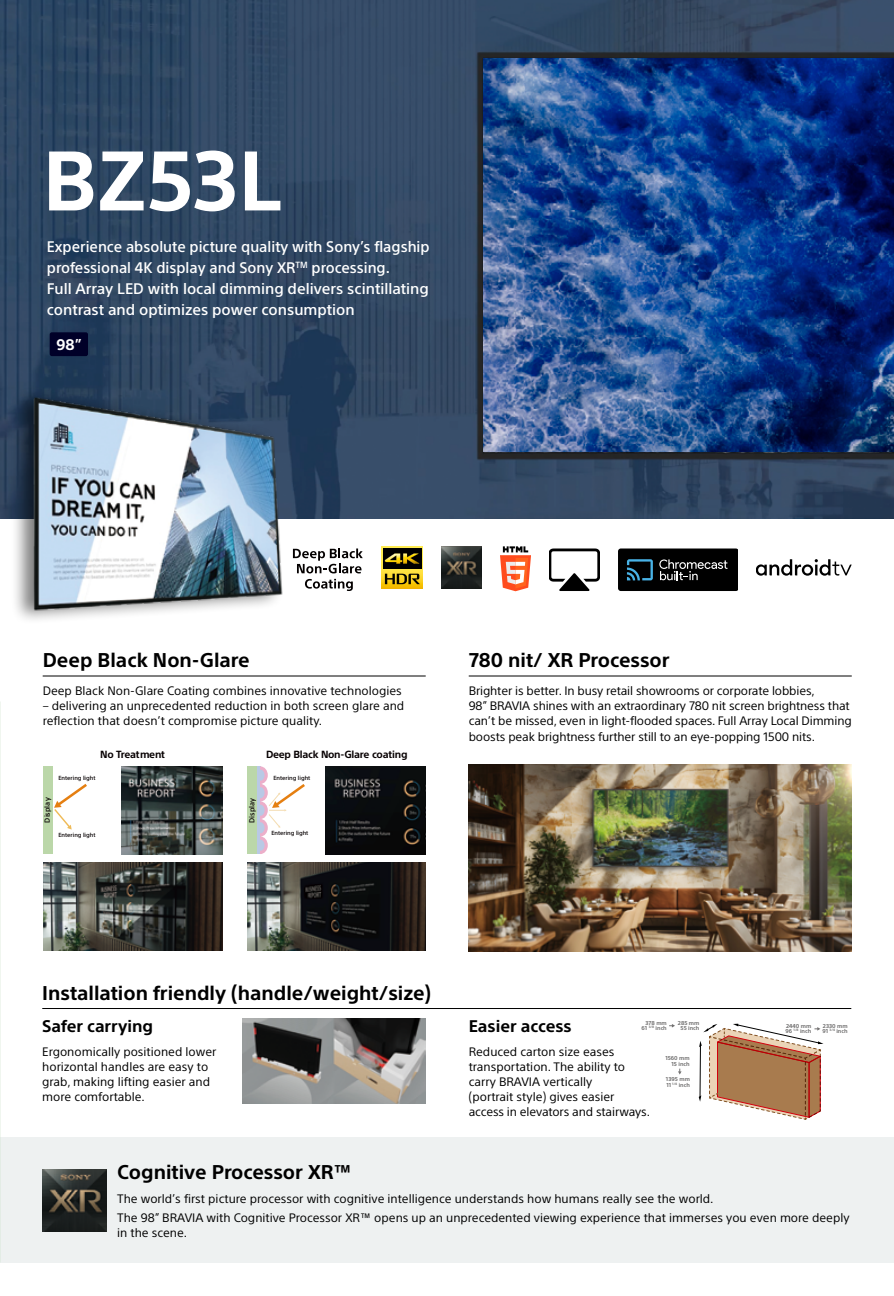
<style>
.page{position:relative;width:894px;height:1296px;background:#fff}
.page>*{position:absolute;margin:0;border:0;box-sizing:border-box;transform-origin:0 0}
.t1{font:700 82.5px "SST";color:#fff}
.t2{font:700 19.5px "SST";color:#000}
.t3{font:700 16.5px "SST";color:#000}
.t4{font:500 15px/21px "SST";color:#fff}
.t5{font:700 15px "SST";color:#fff}
.t6{font:12px/15px "SST";color:#000}
.t7{font:700 10.2px "SST";letter-spacing:-.03em;color:#070102}
.t8{font:500 7.2px "SST";color:#070102}
.t9{font:500 5.85px "SST";color:#070102}
.t10{font:700 5.55px "SST";color:#727171}
</style>
<div class="page">
<div style="left:0;top:1137px;width:893px;height:126px;background:#eef1f1"></div>
<img style="left:0;top:0;width:893px;height:519px">
<img style="left:0;top:353px;width:355px;height:267px">
<hr style="left:0;top:0;width:1px;height:115px;background:#314a65">
<hr style="left:468px;top:676px;width:383px;height:1px;background:#000">
<img style="left:468px;top:764px;width:383px;height:187px">
<img style="left:43px;top:1169px;width:63px;height:62px">
<div style="left:50px;top:332px;width:38px;height:24px;background:#000028;border-radius:2px"></div>
<svg style="left:756px;top:559px;width:95px;height:17px"></svg>
<svg style="left:500px;top:546px;width:31px;height:45px"></svg>
<img style="left:441px;top:547px;width:41px;height:42px">
<svg style="left:549px;top:549px;width:51px;height:42px"></svg>
<svg style="left:381px;top:546px;width:42px;height:43px"></svg>
<div style="left:382px;top:548px;width:39px;height:21px;background:#000"></div>
<svg style="left:384px;top:553px;width:35px;height:11px"></svg>
<svg style="left:385px;top:574px;width:35px;height:10px"></svg>
<div style="left:617px;top:549px;width:121px;height:42px;background:#000;border-radius:3px"></div>
<svg style="left:627px;top:559px;width:25px;height:21px"></svg>
<svg style="left:659px;top:559px;width:68px;height:21px"></svg>
<hr style="left:43px;top:676px;width:382px;height:1px;background:#000">
<hr style="left:42px;top:1008px;width:809px;height:1px;background:#000">
<svg style="left:669px;top:1024px;width:5px;height:4px"></svg>
<svg style="left:678px;top:1069px;width:3px;height:6px"></svg>
<svg style="left:698px;top:1024px;width:125px;height:96px"></svg>
<img style="left:242px;top:1018px;width:183px;height:85px">
<img style="left:121px;top:766px;width:101px;height:88px">
<img style="left:325px;top:766px;width:100px;height:88px">
<div style="left:43px;top:766px;width:10px;height:88px;background:#bbd7a9"></div>
<svg style="left:54px;top:783px;width:33px;height:47px"></svg>
<div style="left:247px;top:766px;width:10px;height:88px;background:#bbd7a9"></div>
<hr style="left:257px;top:766px;width:3px;height:88px;background:#b9c9e5">
<svg style="left:260px;top:766px;width:45px;height:88px"></svg>
<img style="left:43px;top:862px;width:179px;height:88px">
<img style="left:247px;top:862px;width:178px;height:88px">
<div style="left:293px;top:549px;width:69px;height:42px;background:#fff"></div>
<svg style="left:293px;top:549px;width:69px;height:24px"></svg>
<svg style="left:305px;top:579px;width:48px;height:12px"></svg>
<img style="left:483px;top:58px;width:410px;height:394px">
<p class="t1" style="left:43px;top:132px;width:240px">BZ53L</p>
<p class="t4" style="left:47px;top:236px;width:384px">Experience absolute picture quality with Sony’s flagship professional 4K display and Sony XR<sup>TM</sup> processing.<br>Full Array LED with local dimming delivers scintillating contrast and optimizes power consumption</p>
<p class="t5" style="left:56px;top:336px;width:27px">98”</p>
<p class="t2" style="left:43px;top:649px;width:208px">Deep Black Non-Glare</p>
<p class="t6" style="left:43px;top:683px;width:360px">Deep Black Non-Glare Coating combines innovative technologies</p>
<p class="t6" style="left:43px;top:698px;width:363px">– delivering an unprecedented reduction in both screen glare and reflection that doesn’t compromise picture quality.</p>
<p class="t7" style="left:100px;top:748px;width:66px">No Treatment</p>
<p class="t9" style="left:58px;top:774px;width:38px">Entering light</p>
<p class="t7" style="left:266px;top:748px;width:143px">Deep Black Non-Glare coating</p>
<p class="t9" style="left:273px;top:775px;width:38px">Entering light</p>
<p class="t8" style="left:43px;top:823px;width:27px;rotate:-90deg">Display</p>
<p class="t8" style="left:247px;top:823px;width:27px;rotate:-90deg">Display</p>
<p class="t9" style="left:58px;top:832px;width:38px">Entering light</p>
<p class="t9" style="left:271px;top:829px;width:38px">Entering light</p>
<p class="t2" style="left:468px;top:649px;width:202px">780 nit/ XR Processor</p>
<p class="t6" style="left:468px;top:683px;width:384px">Brighter is better. In busy retail showrooms or corporate lobbies,<br>98” BRAVIA shines with an extraordinary 780 nit screen brightness that can’t be missed, even in light-flooded spaces. Full Array Local Dimming boosts peak brightness further still to an eye-popping 1500 nits.</p>
<p class="t2" style="left:42px;top:981px;width:390px">Installation friendly (handle/weight/size)</p>
<p class="t3" style="left:42px;top:1017px;width:112px">Safer carrying</p>
<p class="t6" style="left:42px;top:1044px;width:176px">Ergonomically positioned lower horizontal handles are easy to grab, making lifting easier and more comfortable.</p>
<p class="t3" style="left:468px;top:1017px;width:104px">Easier access</p>
<p class="t6" style="left:468px;top:1044px;width:183px">Reduced carton size eases transportation. The ability to carry BRAVIA vertically<br>(portrait style) gives easier access in elevators and stairways.</p>
<p class="t10" style="left:645px;top:1019px;width:23px">378 mm</p>
<p class="t10" style="left:677px;top:1019px;width:23px">285 mm</p>
<p class="t10" style="left:641px;top:1025px;width:27px">61 <sup>3/8</sup> inch</p>
<p class="t10" style="left:680px;top:1025px;width:20px">55 inch</p>
<p class="t10" style="left:665px;top:1055px;width:26px">1560 mm</p>
<p class="t10" style="left:665px;top:1076px;width:25px">1395 mm</p>
<p class="t10" style="left:671px;top:1061px;width:20px">15 inch</p>
<p class="t10" style="left:666px;top:1082px;width:25px">11 <sup>1/4</sup> inch</p>
<p class="t10" style="left:785px;top:1022px;width:27px">2440 mm</p>
<p class="t10" style="left:822px;top:1022px;width:26px">2330 mm</p>
<p class="t10" style="left:785px;top:1028px;width:27px">96 <sup>1/8</sup> inch</p>
<p class="t10" style="left:822px;top:1028px;width:27px">91 <sup>3/4</sup> inch</p>
<p class="t2" style="left:117px;top:1161px;width:236px">Cognitive Processor XR™</p>
<p class="t6" style="left:117px;top:1189px;width:733px;line-height:19.2px">The world’s first picture processor with cognitive intelligence understands how humans really see the world.<br>The 98” BRAVIA with Cognitive Processor XR™ opens up an unprecedented viewing experience that immerses you even more deeply</p>
<p class="t6" style="left:117px;top:1225px;width:71px">in the scene.</p>
</div>
